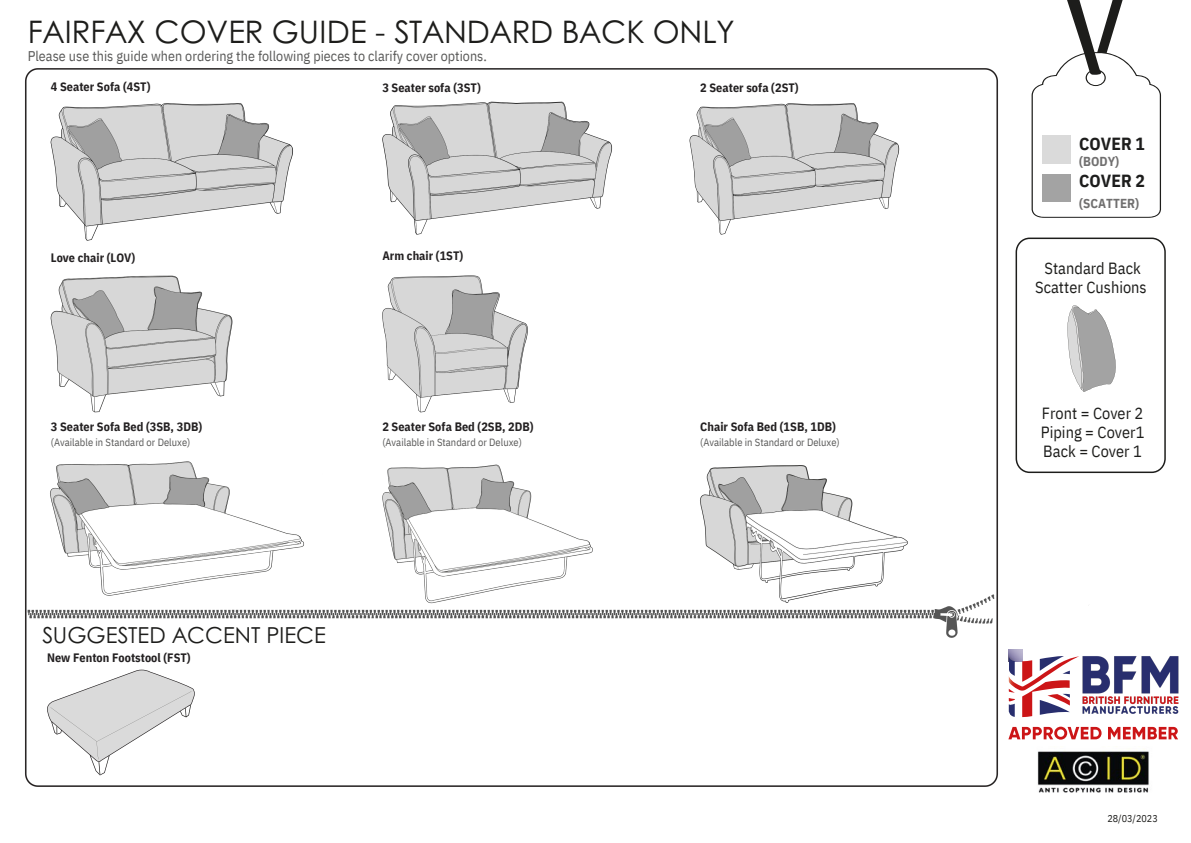
<style>
.page{position:relative;width:1191px;height:843px;background:#fff}
.page>*{position:absolute;margin:0;border:0;box-sizing:border-box;transform-origin:0 0}
.t1{font:31px "Century Gothic";color:#1d1d1b}
.t2{font:22px "Century Gothic";color:#1d1d1b}
.t3{font:700 17.5px "IBM Plex Sans Cond";letter-spacing:.005em;color:#1d1d1c}
.t4{font:16.2px/18.8px "IBM Plex Sans Cond";letter-spacing:.005em;color:#1d1d1b;text-align:justify}
.t5{font:14px "IBM Plex Sans Cond";letter-spacing:.005em;color:#585857}
.t6{font:700 13px "IBM Plex Sans Cond";letter-spacing:.005em;color:#706f6f}
.t7{font:700 12.2px "IBM Plex Sans Cond";letter-spacing:.005em;color:#232021}
.t8{font:10.4px "IBM Plex Sans Cond";letter-spacing:.005em;color:#585857}
.t9{font:10px "IBM Plex Sans Cond";letter-spacing:.005em;color:#1d1d1b}
</style>
<div class="page">
<img style="left:25px;top:68px;width:973px;height:719px">
<svg style="left:1015px;top:237px;width:150px;height:236px"></svg>
<img style="left:1037px;top:751px;width:112px;height:42px">
<img style="left:46px;top:456px;width:262px;height:133px">
<img style="left:695px;top:460px;width:217px;height:129px">
<svg style="left:1031px;top:0;width:129px;height:218px"></svg>
<img style="left:1082px;top:656px;width:97px;height:58px">
<svg style="left:1008px;top:690px;width:6px;height:26px"></svg>
<img style="left:1008px;top:656px;width:71px;height:34px">
<svg style="left:47px;top:669px;width:148px;height:106px"></svg>
<img style="left:25px;top:589px;width:973px;height:53px">
<svg style="left:1008px;top:656px;width:6px;height:19px"></svg>
<svg style="left:1022px;top:655px;width:47px;height:61px"></svg>
<svg style="left:1008px;top:726px;width:93px;height:13px"></svg>
<svg style="left:1108px;top:726px;width:69px;height:13px"></svg>
<p class="t1" style="left:28px;top:8px;width:707px">FAIRFAX COVER GUIDE - STANDARD BACK ONLY</p>
<p class="t5" style="left:28px;top:46px;width:460px">Please use this guide when ordering the following pieces to clarify cover options.</p>
<h5 class="t7" style="left:51px;top:79px;width:101px">4 Seater Sofa (4ST)</h5>
<h5 class="t7" style="left:382px;top:79px;width:100px">3 Seater sofa (3ST)</h5>
<p class="t7" style="left:700px;top:80px;width:100px">2 Seater sofa (2ST)</p>
<p class="t7" style="left:51px;top:249px;width:86px">Love chair (LOV)</p>
<h5 class="t7" style="left:382px;top:247px;width:82px">Arm chair (1ST)</h5>
<h5 class="t7" style="left:51px;top:418px;width:153px">3 Seater Sofa Bed (3SB, 3DB)</h5>
<h5 class="t8" style="left:51px;top:435px;width:141px">(Available in Standard or Deluxe)</h5>
<p class="t7" style="left:382px;top:418px;width:153px">2 Seater Sofa Bed (2SB, 2DB)</p>
<p class="t8" style="left:382px;top:435px;width:141px">(Available in Standard or Deluxe)</p>
<p class="t7" style="left:700px;top:418px;width:137px">Chair Sofa Bed (1SB, 1DB)</p>
<p class="t8" style="left:700px;top:435px;width:141px">(Available in Standard or Deluxe)</p>
<h5 class="t2" style="left:42px;top:617px;width:285px">SUGGESTED ACCENT PIECE</h5>
<h3 class="t7" style="left:47px;top:649px;width:145px">New Fenton Footstool (FST)</h3>
<h1 class="t3" style="left:1079px;top:132px;width:67px">COVER 1</h1>
<h1 class="t6" style="left:1079px;top:153px;width:41px">(BODY)</h1>
<h1 class="t3" style="left:1079px;top:169px;width:67px">COVER 2</h1>
<h1 class="t6" style="left:1079px;top:194px;width:61px">(SCATTER)</h1>
<p class="t4" style="left:1035px;top:258px;width:113px;text-align:center">Standard Back<br>Scatter Cushions</p>
<p class="t4" style="left:1040px;top:403px;width:105px">Front = Cover 2<br>Piping = Cover1<br>Back = Cover 1</p>
<p class="t9" style="left:1107px;top:811px;width:52px">28/03/2023</p>
</div>
